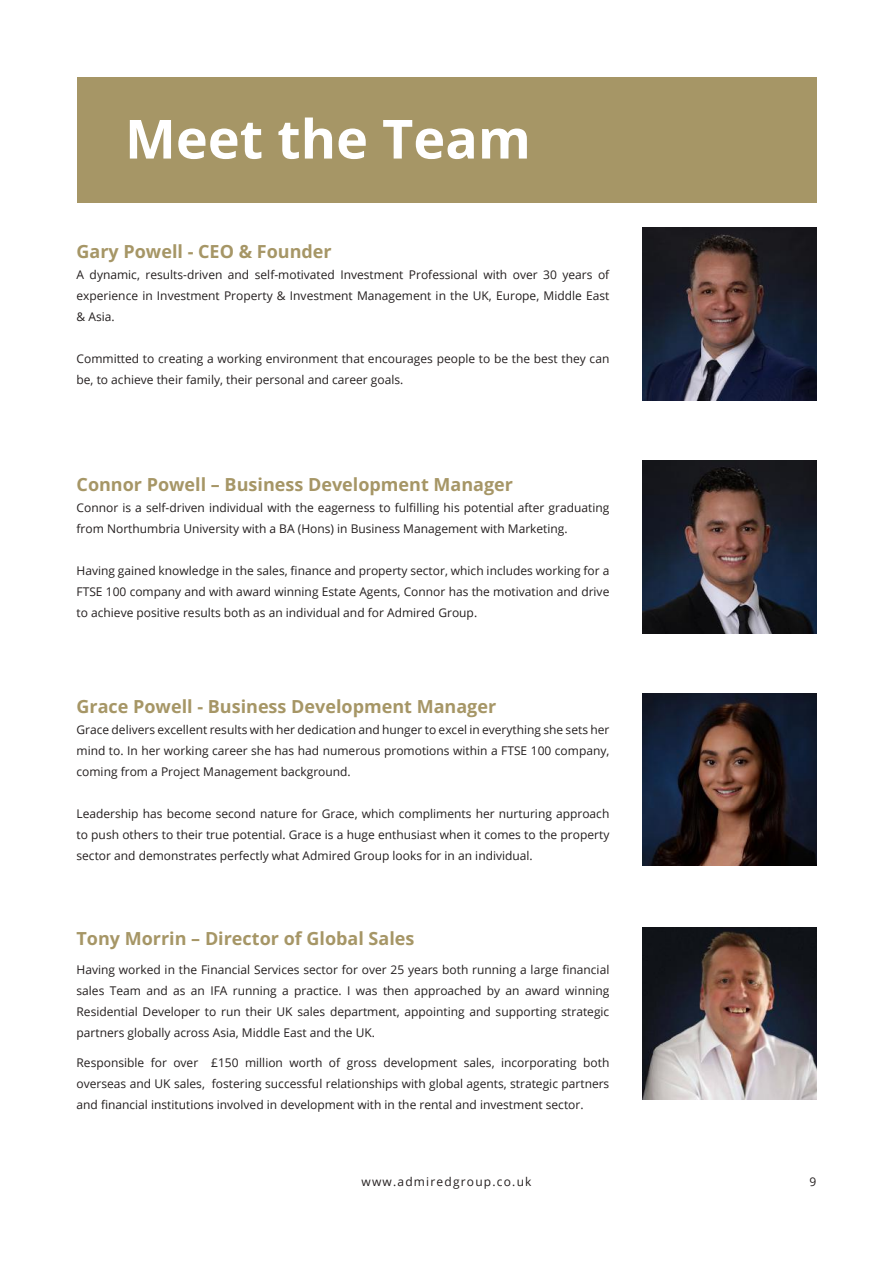
<style>
.page{position:relative;width:893px;height:1263px;background:#fff}
.page>*{position:absolute;margin:0;border:0;box-sizing:border-box;transform-origin:0 0}
.t1{font:700 54px "Open Sans";color:#fff}
.t2{font:700 18px "Open Sans";color:#a69666}
.t3{font:12px/21px "Open Sans";color:#241f1f;text-align:justify}
.t4{font:12px "Open Sans";letter-spacing:.1em;color:#241f1f}
</style>
<div class="page">
<img style="left:642px;top:228px;width:174px;height:173px">
<div style="left:77px;top:77px;width:739px;height:126px;background:#a69666"></div>
<img style="left:642px;top:461px;width:174px;height:172px">
<img style="left:642px;top:927px;width:174px;height:173px">
<img style="left:642px;top:693px;width:174px;height:173px">
<h1 class="t1" style="left:125px;top:102px;width:407px">Meet the Team</h1>
<h2 class="t2" style="left:77px;top:239px;width:257px">Gary Powell - CEO &amp; Founder</h2>
<p class="t3" style="left:77px;top:264px;width:534px">A dynamic, results-driven and self-motivated Investment Professional with over 30 years of experience in Investment Property &amp; Investment Management in the UK, Europe, Middle East &amp; Asia.</p>
<p class="t3" style="left:77px;top:348px;width:534px">Committed to creating a working environment that encourages people to be the best they can be, to achieve their family, their personal and career goals.</p>
<h2 class="t2" style="left:77px;top:472px;width:438px">Connor Powell – Business Development Manager</h2>
<p class="t3" style="left:77px;top:497px;width:534px">Connor is a self-driven individual with the eagerness to fulfilling his potential after graduating from Northumbria University with a BA (Hons) in Business Management with Marketing.</p>
<p class="t3" style="left:77px;top:560px;width:534px">Having gained knowledge in the sales, finance and property sector, which includes working for a FTSE 100 company and with award winning Estate Agents, Connor has the motivation and drive to achieve positive results both as an individual and for Admired Group.</p>
<h2 class="t2" style="left:77px;top:694px;width:421px">Grace Powell - Business Development Manager</h2>
<p class="t3" style="left:77px;top:719px;width:534px">Grace delivers excellent results with her dedication and hunger to excel in everything she sets her mind to. In her working career she has had numerous promotions within a FTSE 100 company, coming from a Project Management background.</p>
<p class="t3" style="left:77px;top:803px;width:534px">Leadership has become second nature for Grace, which compliments her nurturing approach to push others to their true potential. Grace is a huge enthusiast when it comes to the property sector and demonstrates perfectly what Admired Group looks for in an individual.</p>
<h2 class="t2" style="left:77px;top:926px;width:339px">Tony Morrin – Director of Global Sales</h2>
<p class="t3" style="left:77px;top:959px;width:534px">Having worked in the Financial Services sector for over 25 years both running a large financial sales Team and as an IFA running a practice. I was then approached by an award winning Residential Developer to run their UK sales department, appointing and supporting strategic partners globally across Asia, Middle East and the UK.</p>
<p class="t3" style="left:77px;top:1051px;width:534px">Responsible for over £150 million worth of gross development sales, incorporating both overseas and UK sales, fostering successful relationships with global agents, strategic partners and financial institutions involved in development with in the rental and investment sector.</p>
<p class="t4" style="left:361px;top:1174px;width:172px">www.admiredgroup.co.uk</p>
<p class="t3" style="left:810px;top:1171px;width:8px">9</p>
</div>
